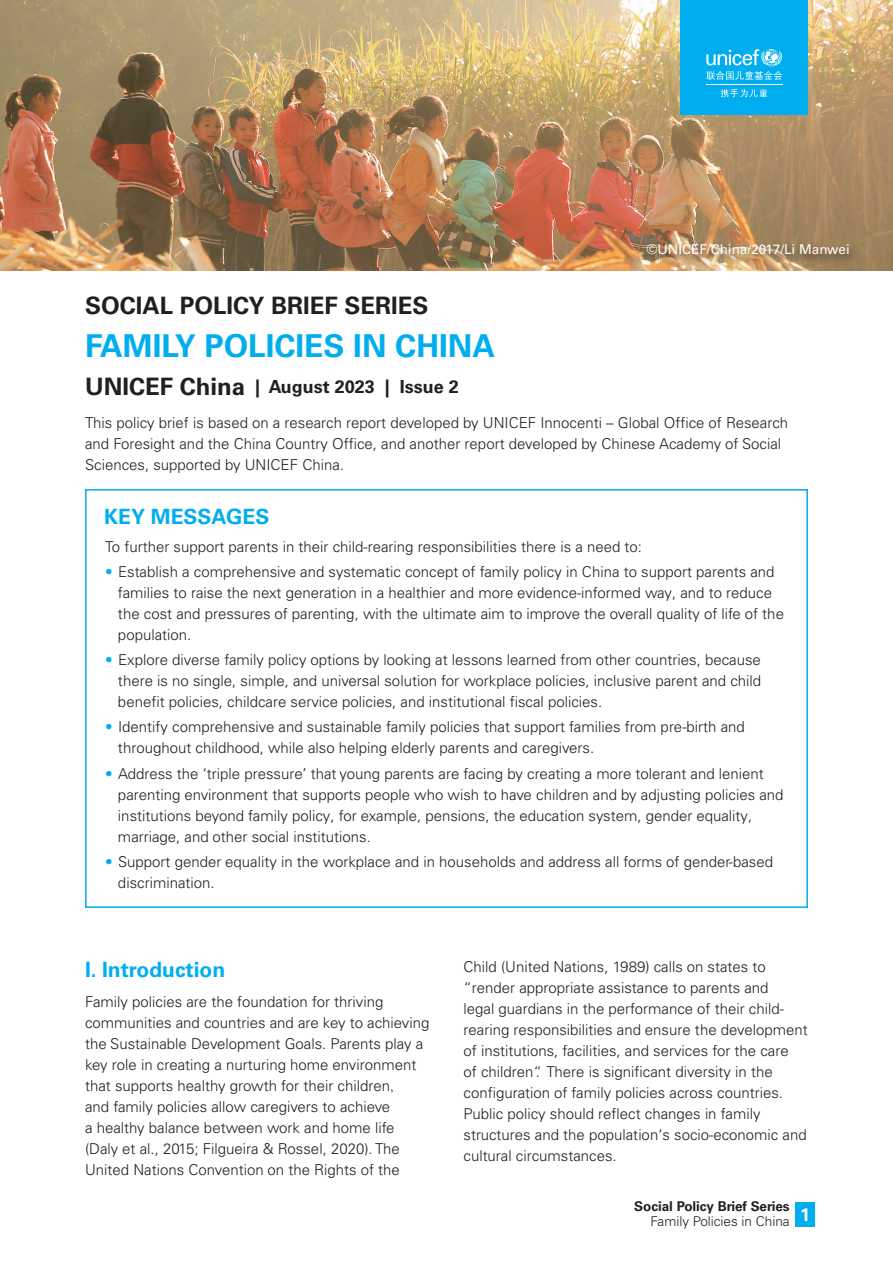
<style>
.page{position:relative;width:893px;height:1263px;background:#fff}
.page>*{position:absolute;margin:0;border:0;box-sizing:border-box;transform-origin:0 0}
.t1{font:700 31.5px "Univers LT Pro 65";color:#00aeef}
.t2{font:700 24px "Univers LT Pro 65";color:#231f20}
.t3{font:700 21px "Univers LT Pro 65";color:#00aeef}
.t4{font:700 18px "Univers LT Pro 65";color:#231f20}
.t5{font:300 15px/21px "Univers LT Pro 45";color:#231f20}
.t6{font:13.5px "Univers LT Pro 55 Roman";color:#fff}
.t7{font:700 13.5px "Univers LT Pro 65";letter-spacing:-.005em;color:#231f20}
.t8{font:300 13.5px "Univers LT Pro 45";color:#231f20}
.s1{font-size:24px}
.s2{color:#00aeef}
.s3{font-family:"Adobe Song Std"}
</style>
<div class="page">
<div style="left:796px;top:1202px;width:19px;height:25px;background:#00aeef"></div>
<img style="left:0;top:0;width:893px;height:270px">
<div style="left:643px;top:240px;width:218px;height:26px;background:#231f20;opacity:.75"></div>
<div style="left:680px;top:0;width:128px;height:115px;background:#00aeef"></div>
<hr style="left:706px;top:85px;width:76px;height:1px;background:#fff">
<svg style="left:706px;top:49px;width:76px;height:31px"></svg>
<svg style="left:721px;top:89px;width:46px;height:8px"></svg>
<div style="left:85px;top:489px;width:723px;height:419px;border:2px solid #00aeef"></div>
<p class="t2" style="left:85px;top:289px;width:345px">SOCIAL POLICY BRIEF SERIES</p>
<p class="t1" style="left:85px;top:323px;width:412px">FAMILY POLICIES IN CHINA</p>
<p class="t4" style="left:85px;top:374px;width:375px"><span class="s1">UNICEF China</span> | August 2023 | Issue 2</p>
<p class="t6" style="left:646px;top:240px;width:205px">©UNICEF/China/2017/Li Manwei</p>
<p class="t5" style="left:85px;top:412px;width:705px">This policy brief is based on a research report developed by UNICEF Innocenti – Global Office of Research and Foresight and the China Country Office, and another report developed by Chinese Academy of Social<br>Sciences, supported by UNICEF China.</p>
<p class="t3" style="left:104px;top:502px;width:167px">KEY MESSAGES</p>
<p class="t5" style="left:105px;top:536px;width:538px">To further support parents in their child-rearing responsibilities there is a need to:</p>
<p class="t5" style="left:118px;top:561px;width:667px;text-indent:-13px"><span class="s2">•</span> Establish a comprehensive and systematic concept of family policy in China to support parents and families to raise the next generation in a healthier and more evidence-informed way, and to reduce the cost and pressures of parenting, with the ultimate aim to improve the overall quality of life of the population.</p>
<p class="t5" style="left:118px;top:649px;width:645px;text-align:justify;text-indent:-13px"><span class="s2">•</span> Explore diverse family policy options by looking at lessons learned from other countries, because there is no single, simple, and universal solution for workplace policies, inclusive parent and child benefit policies, childcare service policies, and institutional fiscal policies.</p>
<p class="t5" style="left:118px;top:716px;width:628px;text-indent:-13px"><span class="s2">•</span> Identify comprehensive and sustainable family policies that support families from pre-birth and throughout childhood, while also helping elderly parents and caregivers.</p>
<p class="t5" style="left:118px;top:763px;width:667px;text-indent:-13px"><span class="s2">•</span> Address the ‘triple pressure’ that young parents are facing by creating a more tolerant and lenient parenting environment that supports people who wish to have children and by adjusting policies and institutions beyond family policy, for example, pensions, the education system, gender equality, marriage, and other social institutions.</p>
<p class="t5" style="left:118px;top:851px;width:657px;text-indent:-13px"><span class="s2">•</span> Support gender equality in the workplace and in households and address all forms of gender-based discrimination.</p>
<p class="t3" style="left:85px;top:955px;width:142px">I. Introduction</p>
<p class="t5" style="left:85px;top:991px;width:346px">Family policies are the foundation for thriving communities and countries and are key to achieving the Sustainable Development Goals. Parents play a key role in creating a nurturing home environment that supports healthy growth for their children<span class="s3">,<br></span>and family policies allow caregivers to achieve<br>a healthy balance between work and home life (Daly et al., 2015; Filgueira &amp; Rossel, 2020). The United Nations Convention on the Rights of the</p>
<p class="t5" style="left:463px;top:956px;width:346px">Child (United Nations, 1989) calls on states to “render appropriate assistance to parents and<br>legal guardians in the performance of their child&shy;rearing responsibilities and ensure the development of institutions, facilities, and services for the care<br>of children“. There is significant diversity in the configuration of family policies across countries.<br>Public policy should reflect changes in family structures and the population‘s socio-economic and cultural circumstances.</p>
<p class="t7" style="left:634px;top:1197px;width:157px">Social Policy Brief Series</p>
<p class="t8" style="left:650px;top:1213px;width:161px">Family Policies in China <sup>1</sup></p>
</div>
